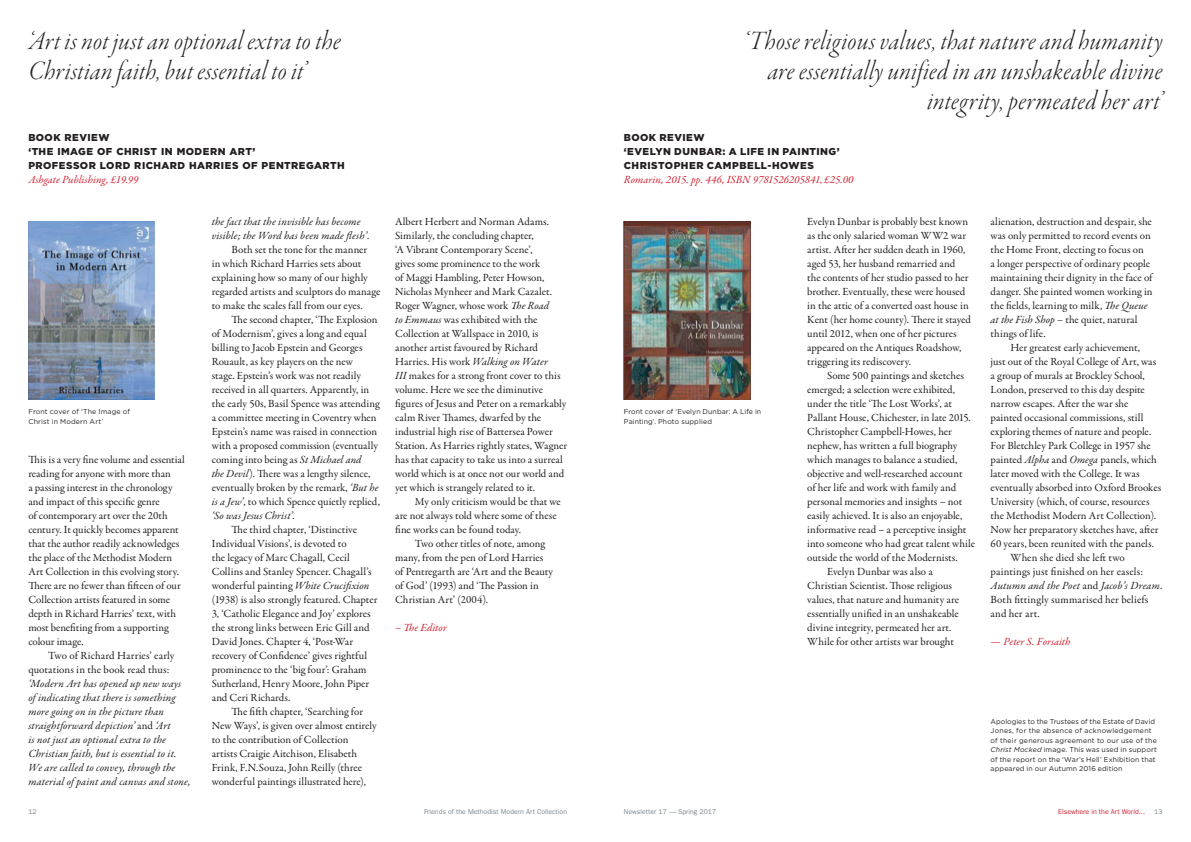
<style>
.page{position:relative;width:1191px;height:842px;background:#fff}
.page>*{position:absolute;margin:0;border:0;box-sizing:border-box;transform-origin:0 0}
._4_-_Quote{font:28px/30px "Garamond Premr Pro Lt It Disp";letter-spacing:.015em;color:#231f20}
._3_-_Para_2{font:11px/14px "Garamond Premr Pro";color:#231f20}
._3_-_Para_1{font:11px/14px "Garamond Premr Pro";letter-spacing:-.005em;color:#231f20}
._3_-_Para_2-2{font:italic 11px/14px "Garamond Premr Pro";letter-spacing:.01em;color:#231f20}
._3_-_Author{font:italic 11px "Garamond Premr Pro";color:#d2202f}
._5_-_Caption{font:italic 11px "Garamond Premr Pro";letter-spacing:-.005em;color:#d2202f}
._3_-_Section_Title{font:900 10px/14px "Gotham";letter-spacing:.045em;color:#231f20}
._3_-_Author-2{font:900 10px/14px "Gotham";letter-spacing:.045em;color:#231f20}
._6_-_Caption_white{font:7px/9.5px "Gotham";letter-spacing:.02em;color:#231f20}
.t1{font:7px "ITC Franklin Gothic Std";color:#7d868d}
._6_-_Caption_black{font:7px/9.5px "Gotham";letter-spacing:.01em;color:#231f20}
._3_-_Author-3{font:7px/9.5px "Gotham";letter-spacing:.02em;color:#231f20}
.t2{font:7px "ITC Franklin Gothic Std";color:#d2202f}
.s1{font-style:normal}
.s2{font-style:italic}
</style>
<div class="page">
<img style="left:624px;top:221px;width:126px;height:179px">
<img style="left:28px;top:221px;width:126px;height:179px">
<p class="_4_-_Quote" style="left:28px;top:27px;width:314px">‘Art is not just an optional extra to the<br>Christian faith, but essential to it’</p>
<p class="_4_-_Quote" style="left:744px;top:27px;width:420px;text-align:right">‘Those religious values, that nature and humanity are essentially unified in an unshakeable divine integrity, permeated her art’</p>
<p class="_3_-_Section_Title" style="left:28px;top:131px;width:318px">BOOK REVIEW<br>‘THE IMAGE OF CHRIST IN MODERN ART’<br>PROFESSOR LORD RICHARD HARRIES OF PENTREGARTH</p>
<p class="_5_-_Caption" style="left:28px;top:173px;width:112px">Ashgate Publishing, £19.99</p>
<p class="_3_-_Author-3" style="left:28px;top:407px;width:103px">Front cover of ‘The Image of<br>Christ in Modern Art’</p>
<p class="_3_-_Para_1" style="left:28px;top:453px;width:158px">This is a very fine volume and essential reading for anyone with more than<br>a passing interest in the chronology and impact of this specific genre<br>of contemporary art over the 20th century. It quickly becomes apparent that the author readily acknowledges the place of the Methodist Modern Art Collection in this evolving story.<br>There are no fewer than fifteen of our Collection artists featured in some depth in Richard Harries’ text, with most benefiting from a supporting colour image.</p>
<p class="_3_-_Para_2-2" style="left:28px;top:650px;width:164px;text-indent:20px"><span class="s1">Two of Richard Harries’ early quotations in the book read thus: </span>‘Modern Art has opened up new ways of indicating that there is something more going on in the picture than straightforward depiction’ <span class="s1">and</span> ‘Art<br>is not just an optional extra to the Christian faith, but is essential to it.<br>We are called to convey, through the material of paint and canvas and stone,</p>
<p class="_3_-_Para_2-2" style="left:212px;top:216px;width:160px">the fact that the invisible has become visible; the Word has been made flesh’.</p>
<p class="_3_-_Para_2" style="left:212px;top:243px;width:170px;text-indent:20px">Both set the tone for the manner<br>in which Richard Harries sets about explaining how so many of our highly regarded artists and sculptors do manage to make the scales fall from our eyes.</p>
<p class="_3_-_Para_2" style="left:212px;top:313px;width:170px;text-indent:20px">The second chapter, ‘The Explosion of Modernism’, gives a long and equal billing to Jacob Epstein and Georges Rouault, as key players on the new<br>stage. Epstein’s work was not readily received in all quarters. Apparently, in the early 50s, Basil Spence was attending a committee meeting in Coventry when Epstein’s name was raised in connection with a proposed commission (eventually coming into being as <span class="s2">St Michael and<br>the Devil</span>). There was a lengthy silence, eventually broken by the remark, <span class="s2">‘But he is a Jew’</span>, to which Spence quietly replied, <span class="s2">‘So was Jesus Christ’.</span></p>
<p class="_3_-_Para_2" style="left:212px;top:523px;width:167px;text-indent:20px">The third chapter, ‘Distinctive Individual Visions’, is devoted to<br>the legacy of Marc Chagall, Cecil Collins and Stanley Spencer. Chagall’s wonderful painting <span class="s2">White Crucifixion </span>(1938) is also strongly featured. Chapter 3, ‘Catholic Elegance and Joy’ explores the strong links between Eric Gill and David Jones. Chapter 4, ‘Post-War recovery of Confidence’ gives rightful prominence to the ‘big four’: Graham Sutherland, Henry Moore, John Piper and Ceri Richards.</p>
<p class="_3_-_Para_2" style="left:212px;top:705px;width:166px;text-indent:20px">The fifth chapter, ‘Searching for New Ways’, is given over almost entirely to the contribution of Collection artists Craigie Aitchison, Elisabeth Frink, F.N.Souza, John Reilly (three wonderful paintings illustrated here),</p>
<p class="_3_-_Para_2" style="left:395px;top:215px;width:173px">Albert Herbert and Norman Adams.<br>Similarly, the concluding chapter,<br>‘A Vibrant Contemporary Scene’,<br>gives some prominence to the work<br>of Maggi Hambling, Peter Howson, Nicholas Mynheer and Mark Cazalet.<br>Roger Wagner, whose work <span class="s2">The Road<br>to Emmaus</span> was exhibited with the Collection at Wallspace in 2010, is another artist favoured by Richard Harries. His work <span class="s2">Walking on Water<br>III</span> makes for a strong front cover to this volume. Here we see the diminutive figures of Jesus and Peter on a remarkably calm River Thames, dwarfed by the industrial high rise of Battersea Power Station. As Harries rightly states, Wagner has that capacity to take us into a surreal world which is at once not our world and yet which is strangely related to it.</p>
<p class="_3_-_Para_2" style="left:395px;top:495px;width:167px;text-indent:20px">My only criticism would be that we are not always told where some of these fine works can be found today.</p>
<p class="_3_-_Para_2" style="left:395px;top:537px;width:160px;text-indent:20px">Two other titles of note, among many, from the pen of Lord Harries of Pentregarth are ‘Art and the Beauty of God’ (1993) and ‘The Passion in<br>Christian Art’ (2004).</p>
<p class="_3_-_Author" style="left:395px;top:621px;width:53px">– The Editor</p>
<p class="_3_-_Author-2" style="left:624px;top:131px;width:217px">BOOK REVIEW<br>‘EVELYN DUNBAR: A LIFE IN PAINTING’<br>CHRISTOPHER CAMPBELL-HOWES</p>
<p class="_3_-_Author" style="left:624px;top:173px;width:231px">Romarin, 2015. pp. 446, ISBN 9781526205841<span class="s1">,</span> £25.00</p>
<p class="_6_-_Caption_black" style="left:624px;top:407px;width:139px">Front cover of ‘Evelyn Dunbar: A Life in<br>Painting’. Photo supplied</p>
<p class="_3_-_Para_1" style="left:807px;top:215px;width:165px">Evelyn Dunbar is probably best known as the only salaried woman WW2 war artist. After her sudden death in 1960, aged 53, her husband remarried and the contents of her studio passed to her brother. Eventually, these were housed in the attic of a converted oast house in Kent (her home county). There it stayed until 2012, when one of her pictures appeared on the Antiques Roadshow, triggering its rediscovery.</p>
<p class="_3_-_Para_2" style="left:807px;top:369px;width:169px;text-indent:20px">Some 500 paintings and sketches emerged; a selection were exhibited, under the title ‘The Lost Works’, at Pallant House, Chichester, in late 2015.<br>Christopher Campbell-Howes, her nephew, has written a full biography which manages to balance a studied, objective and well-researched account<br>of her life and work with family and personal memories and insights – not easily achieved. It is also an enjoyable, informative read – a perceptive insight into someone who had great talent while outside the world of the Modernists.</p>
<p class="_3_-_Para_2" style="left:807px;top:565px;width:153px;text-indent:20px">Evelyn Dunbar was also a Christian Scientist. Those religious values, that nature and humanity are essentially unified in an unshakeable divine integrity, permeated her art.<br>While for other artists war brought</p>
<p class="_3_-_Para_2" style="left:990px;top:215px;width:164px">alienation, destruction and despair, she was only permitted to record events on the Home Front, electing to focus on<br>a longer perspective of ordinary people maintaining their dignity in the face of danger. She painted women working in the fields, learning to milk, <span class="s2">The Queue at the Fish Shop –</span> the quiet, natural things of life.</p>
<p class="_3_-_Para_2" style="left:990px;top:341px;width:172px;text-indent:20px">Her greatest early achievement,<br>just out of the Royal College of Art, was a group of murals at Brockley School, London, preserved to this day despite narrow escapes. After the war she painted occasional commissions, still exploring themes of nature and people.<br>For Bletchley Park College in 1957 she painted <span class="s2">Alpha</span> and <span class="s2">Omega</span> panels, which later moved with the College. It was eventually absorbed into Oxford Brookes University (which, of course, resources the Methodist Modern Art Collection).<br>Now her preparatory sketches have, after 60 years, been reunited with the panels.</p>
<p class="_3_-_Para_2" style="left:990px;top:551px;width:173px;text-indent:20px">When she died she left two paintings just finished on her easels:<br><span class="s2">Autumn and the Poet</span> and <span class="s2">Jacob’s Dream</span>.<br>Both fittingly summarised her beliefs and her art.</p>
<p class="_3_-_Author" style="left:990px;top:635px;width:81px">— Peter S. Forsaith</p>
<p class="_6_-_Caption_white" style="left:990px;top:716px;width:168px">Apologies to the Trustees of the Estate of David Jones, for the absence of acknowledgement of their generous agreement to our use of the <span class="s2">Christ Mocked</span> image. This was used in support of the report on the ‘War’s Hell’ Exhibition that appeared in our Autumn 2016 edition</p>
<p class="t1" style="left:28px;top:807px;width:10px">12</p>
<p class="t1" style="left:424px;top:807px;width:145px">Friends of the Methodist Modern Art Collection</p>
<p class="t1" style="left:624px;top:807px;width:94px">Newsletter 17 — Spring 2017</p>
<p class="t2" style="left:1058px;top:807px;width:88px">Elsewhere in the Art World...</p>
<p class="t1" style="left:1154px;top:807px;width:10px">13</p>
</div>
